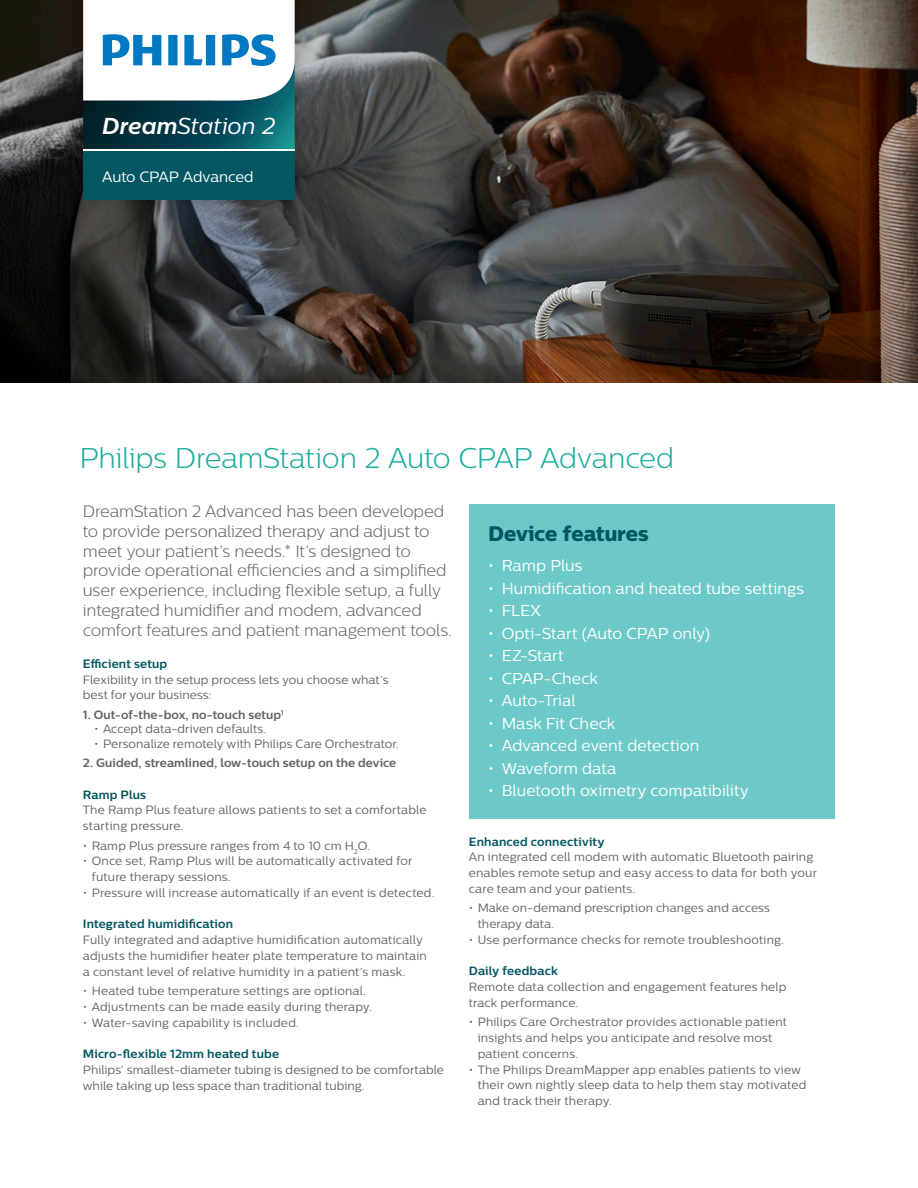
<style>
.page{position:relative;width:918px;height:1188px;background:#fff}
.page>*{position:absolute;margin:0;border:0;box-sizing:border-box;transform-origin:0 0}
._05_Main_Heading_Sma{font:300 28.5px "Centrale Sans";letter-spacing:-.01em;color:#1cad9c}
.t1{font:italic 23.1px "Centrale Sans";letter-spacing:-.005em;color:#fff}
._02_Body_Heading{font:21px "Centrale Sans X Bold";letter-spacing:-.005em;color:#035762}
._03_Introduction{font:300 16.5px/19.8px "Centrale Sans";letter-spacing:-.01em;color:#636366}
.t2{font:15.75px "Centrale Sans";color:#fff}
.t3{font:14.85px "Centrale Sans";letter-spacing:-.01em;color:#fff}
._03_Introduction-2{font:12px/15.8px "Centrale Sans";letter-spacing:.01em;color:#636366}
._03_Introduction-3{font:700 12px "Centrale Sans";letter-spacing:.01em;color:#035762}
._03_Introduction-4{font:700 12px "Centrale Sans";color:#636366}
.s1{font-weight:700}
</style>
<div class="page">
<img style="left:0;top:0;width:918px;height:382px">
<img style="left:58px;top:0;width:262px;height:125px">
<img style="left:58px;top:125px;width:262px;height:101px">
<div style="left:83px;top:150px;width:212px;height:50px;background:#035762"></div>
<hr style="left:83px;top:150px;width:212px;height:1px;background:#fff">
<svg style="left:83px;top:0;width:212px;height:150px"></svg>
<div style="left:469px;top:505px;width:366px;height:314px;background:#6cc9c7"></div>
<p class="t1" style="left:102px;top:113px;width:175px"><span class="s1">Dream</span>Station 2</p>
<p class="t3" style="left:102px;top:168px;width:153px">Auto CPAP Advanced</p>
<p class="_05_Main_Heading_Sma" style="left:80px;top:442px;width:596px">Philips DreamStation 2 Auto CPAP Advanced</p>
<p class="_03_Introduction" style="left:83px;top:501px;width:371px">DreamStation 2 Advanced has been developed to provide personalized therapy and adjust to meet your patient’s needs.* It’s designed to provide operational efficiencies and a simplified user experience, including flexible setup, a fully integrated humidifier and modem, advanced comfort features and patient management tools.</p>
<p class="_03_Introduction-3" style="left:83px;top:656px;width:86px">Efficient setup</p>
<p class="_03_Introduction-2" style="left:83px;top:671px;width:307px">Flexibility in the setup process lets you choose what’s best for your business:</p>
<p class="_03_Introduction-4" style="left:83px;top:707px;width:202px">1. Out-of-the-box, no-touch setup<sup>1</sup></p>
<p class="_03_Introduction-2" style="left:94px;top:721px;width:174px">• Accept data-driven defaults.</p>
<p class="_03_Introduction-2" style="left:94px;top:735px;width:306px">• Personalize remotely with Philips Care Orchestrator.</p>
<p class="_03_Introduction-4" style="left:83px;top:756px;width:315px">2. Guided, streamlined, low-touch setup on the device</p>
<p class="_03_Introduction-3" style="left:83px;top:787px;width:65px">Ramp Plus</p>
<p class="_03_Introduction-2" style="left:83px;top:802px;width:345px">The Ramp Plus feature allows patients to set a comfortable starting pressure.</p>
<p class="_03_Introduction-2" style="left:83px;top:837px;width:289px">• Ramp Plus pressure ranges from 4 to 10 cm H<sub>2</sub>O.</p>
<p class="_03_Introduction-2" style="left:92px;top:853px;width:322px;text-indent:-9px">• Once set, Ramp Plus will be automatically activated for future therapy sessions.</p>
<p class="_03_Introduction-2" style="left:83px;top:885px;width:353px">• Pressure will increase automatically if an event is detected.</p>
<p class="_03_Introduction-3" style="left:83px;top:917px;width:152px">Integrated humidification</p>
<p class="_03_Introduction-2" style="left:83px;top:932px;width:346px">Fully integrated and adaptive humidification automatically adjusts the humidifier heater plate temperature to maintain a constant level of relative humidity in a patient’s mask.</p>
<p class="_03_Introduction-2" style="left:83px;top:983px;width:285px">• Heated tube temperature settings are optional.</p>
<p class="_03_Introduction-2" style="left:83px;top:999px;width:291px">• Adjustments can be made easily during therapy.</p>
<p class="_03_Introduction-2" style="left:83px;top:1014px;width:218px">• Water-saving capability is included.</p>
<p class="_03_Introduction-3" style="left:83px;top:1047px;width:198px">Micro-flexible 12mm heated tube</p>
<p class="_03_Introduction-2" style="left:83px;top:1062px;width:363px">Philips’ smallest-diameter tubing is designed to be comfortable while taking up less space than traditional tubing.</p>
<p class="_02_Body_Heading" style="left:488px;top:521px;width:162px">Device features</p>
<p class="t2" style="left:488px;top:557px;width:96px">• Ramp Plus</p>
<p class="t2" style="left:488px;top:579px;width:317px">• Humidification and heated tube settings</p>
<p class="t2" style="left:488px;top:602px;width:54px">• FLEX</p>
<p class="t2" style="left:488px;top:624px;width:223px">• Opti-Start (Auto CPAP only)</p>
<p class="t2" style="left:488px;top:647px;width:77px">• EZ-Start</p>
<p class="t2" style="left:488px;top:669px;width:111px">• CPAP-Check</p>
<p class="t2" style="left:488px;top:692px;width:89px">• Auto-Trial</p>
<p class="t2" style="left:488px;top:714px;width:128px">• Mask Fit Check</p>
<p class="t2" style="left:488px;top:737px;width:213px">• Advanced event detection</p>
<p class="t2" style="left:488px;top:759px;width:130px">• Waveform data</p>
<p class="t2" style="left:488px;top:782px;width:262px">• Bluetooth oximetry compatibility</p>
<p class="_03_Introduction-3" style="left:469px;top:834px;width:137px">Enhanced connectivity</p>
<p class="_03_Introduction-2" style="left:469px;top:849px;width:350px">An integrated cell modem with automatic Bluetooth pairing enables remote setup and easy access to data for both your care team and your patients.</p>
<p class="_03_Introduction-2" style="left:478px;top:900px;width:294px;text-indent:-9px">• Make on-demand prescription changes and access therapy data.</p>
<p class="_03_Introduction-2" style="left:469px;top:932px;width:317px">• Use performance checks for remote troubleshooting.</p>
<p class="_03_Introduction-3" style="left:469px;top:964px;width:90px">Daily feedback</p>
<p class="_03_Introduction-2" style="left:469px;top:979px;width:319px">Remote data collection and engagement features help track performance.</p>
<p class="_03_Introduction-2" style="left:478px;top:1014px;width:311px;text-indent:-9px">• Philips Care Orchestrator provides actionable patient insights and helps you anticipate and resolve most patient concerns.</p>
<p class="_03_Introduction-2" style="left:478px;top:1061px;width:330px;text-indent:-9px">• The Philips DreamMapper app enables patients to view their own nightly sleep data to help them stay motivated and track their therapy.</p>
</div>
